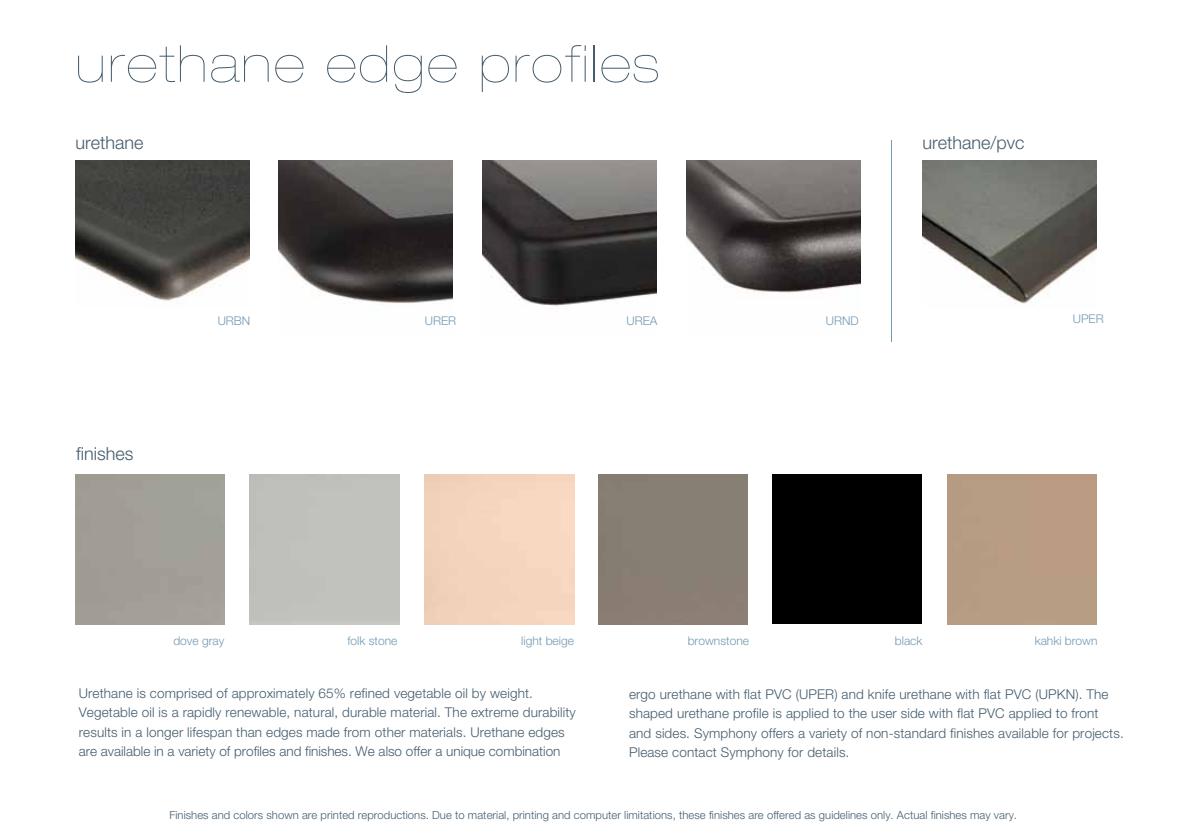
<style>
.page{position:relative;width:1188px;height:837px;background:#fff}
.page>*{position:absolute;margin:0;border:0;box-sizing:border-box;transform-origin:0 0}
.t1{font:900 expanded 51px "Helvetica Neue";letter-spacing:.05em;color:#445c6d}
.t2{font:300 18px "Helvetica Neue";color:#445c6d}
.t3{font:300 13.5px/19.5px "Helvetica Neue";letter-spacing:.01em;color:#445c6d}
.t4{font:300 12px "Helvetica Neue";color:#7399b1}
.t5{font:300 11.25px "Helvetica Neue";letter-spacing:.005em;color:#445c6d}
</style>
<div class="page">
<img style="left:75px;top:160px;width:174px;height:141px">
<img style="left:278px;top:160px;width:175px;height:145px">
<img style="left:483px;top:160px;width:174px;height:146px">
<img style="left:686px;top:160px;width:175px;height:134px">
<img style="left:922px;top:160px;width:175px;height:146px">
<div style="left:773px;top:475px;width:149px;height:149px;background:#000"></div>
<hr style="left:891px;top:140px;width:1px;height:202px;background:#7399b1">
<h1 class="t1" style="left:75px;top:34px;width:585px">urethane edge profiles</h1>
<h2 class="t2" style="left:76px;top:132px;width:70px">urethane</h2>
<h2 class="t2" style="left:922px;top:132px;width:104px">urethane/pvc</h2>
<h2 class="t2" style="left:76px;top:442px;width:59px">finishes</h2>
<p class="t4" style="left:218px;top:314px;width:34px">URBN</p>
<p class="t4" style="left:425px;top:314px;width:33px">URER</p>
<p class="t4" style="left:627px;top:314px;width:32px">UREA</p>
<p class="t4" style="left:826px;top:314px;width:34px">URND</p>
<p class="t4" style="left:1073px;top:312px;width:32px">UPER</p>
<p class="t4" style="left:173px;top:634px;width:52px">dove gray</p>
<p class="t4" style="left:348px;top:634px;width:52px">folk stone</p>
<p class="t4" style="left:521px;top:634px;width:54px">light beige</p>
<p class="t4" style="left:688px;top:634px;width:63px">brownstone</p>
<p class="t4" style="left:895px;top:634px;width:29px">black</p>
<p class="t4" style="left:1035px;top:634px;width:64px">kahki brown</p>
<p class="t3" style="left:79px;top:683px;width:499px">Urethane is comprised of approximately 65% refined vegetable oil by weight.<br>Vegetable oil is a rapidly renewable, natural, durable material. The extreme durability results in a longer lifespan than edges made from other materials. Urethane edges are available in a variety of profiles and finishes. We also offer a unique combination</p>
<p class="t3" style="left:629px;top:684px;width:496px">ergo urethane with flat PVC (UPER) and knife urethane with flat PVC (UPKN). The shaped urethane profile is applied to the user side with flat PVC applied to front and sides. Symphony offers a variety of non-standard finishes available for projects.<br>Please contact Symphony for details.</p>
<p class="t5" style="left:169px;top:808px;width:849px">Finishes and colors shown are printed reproductions. Due to material, printing and computer limitations, these finishes are offered as guidelines only. Actual finishes may vary.</p>
</div>
